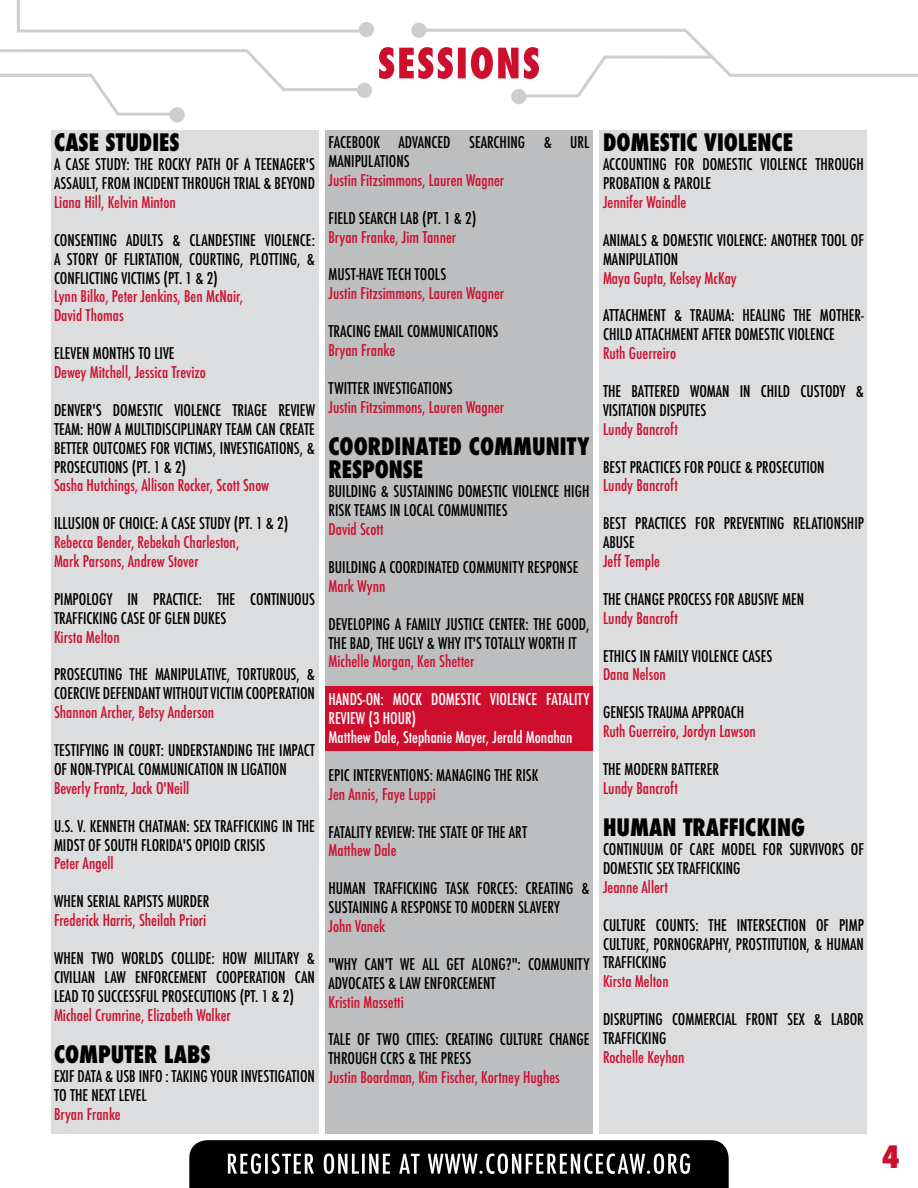
<style>
.page{position:relative;width:918px;height:1188px;background:#fff}
.page>*{position:absolute;margin:0;border:0;box-sizing:border-box;transform-origin:0 0}
.t1{font:800 condensed 30px "Futura";color:#ce0e2d}
.t2{font:800 condensed 23.4px/23.4px "Futura";color:#000;scale:.94 1}
.t3{font:500 condensed 15.75px/18.9px "Futura";color:#000}
.t4{font:500 condensed 15.75px/18.9px "Futura";color:#ce0e2d}
.t5{font:500 condensed 15.75px/18.9px "Futura";color:#fff}
</style>
<div class="page">
<div style="left:51px;top:131px;width:268px;height:1003px;background:#dcddde"></div>
<div style="left:600px;top:131px;width:267px;height:1003px;background:#dcddde"></div>
<div style="left:325px;top:131px;width:268px;height:1003px;background:#bcbec0"></div>
<div style="left:326px;top:686px;width:267px;height:64px;background:#ce0e2d"></div>
<div style="left:357px;top:83px;width:15px;height:15px;background:#cdcecf;border-radius:50%"></div>
<div style="left:411px;top:23px;width:16px;height:15px;background:#cdcecf;border-radius:50%"></div>
<div style="left:359px;top:22px;width:15px;height:15px;background:#cdcecf;border-radius:50%"></div>
<svg style="left:0;top:0;width:369px;height:117px"></svg>
<div style="left:170px;top:107px;width:15px;height:16px;background:#cdcecf;border-radius:50%"></div>
<svg style="left:379px;top:28px;width:539px;height:71px"></svg>
<div style="left:511px;top:89px;width:15px;height:15px;background:#cdcecf;border-radius:50%"></div>
<svg style="left:189px;top:1140px;width:540px;height:48px"></svg>
<h2 class="t2" style="left:54px;top:131px;width:135px">CASE STUDIES</h2>
<p class="t3" style="left:54px;top:155px;width:262px">A CASE STUDY: THE ROCKY PATH OF A TEENAGER'S<br>ASSAULT, FROM INCIDENT THROUGH TRIAL &amp; BEYOND</p>
<p class="t4" style="left:54px;top:193px;width:123px">Liana Hill, Kelvin Minton</p>
<p class="t3" style="left:54px;top:231px;width:262px;text-align:justify">CONSENTING ADULTS &amp; CLANDESTINE VIOLENCE:<br>A STORY OF FLIRTATION, COURTING, PLOTTING, &amp; CONFLICTING VICTIMS (PT. 1 &amp; 2)</p>
<p class="t4" style="left:54px;top:287px;width:191px">Lynn Bilko, Peter Jenkins, Ben McNair,<br>David Thomas</p>
<p class="t3" style="left:54px;top:344px;width:122px">ELEVEN MONTHS TO LIVE</p>
<p class="t4" style="left:54px;top:363px;width:154px">Dewey Mitchell, Jessica Trevizo</p>
<p class="t3" style="left:54px;top:401px;width:263px;text-align:justify">DENVER'S DOMESTIC VIOLENCE TRIAGE REVIEW TEAM: HOW A MULTIDISCIPLINARY TEAM CAN CREATE BETTER OUTCOMES FOR VICTIMS, INVESTIGATIONS, &amp; PROSECUTIONS (PT. 1 &amp; 2)</p>
<p class="t4" style="left:54px;top:476px;width:217px">Sasha Hutchings, Allison Rocker, Scott Snow</p>
<p class="t3" style="left:54px;top:514px;width:236px">ILLUSION OF CHOICE: A CASE STUDY (PT. 1 &amp; 2)</p>
<p class="t4" style="left:54px;top:533px;width:187px">Rebecca Bender, Rebekah Charleston,<br>Mark Parsons, Andrew Stover</p>
<p class="t3" style="left:54px;top:590px;width:262px">PIMPOLOGY IN PRACTICE: THE CONTINUOUS<br>TRAFFICKING CASE OF GLEN DUKES</p>
<p class="t4" style="left:54px;top:628px;width:67px">Kirsta Melton</p>
<p class="t3" style="left:54px;top:665px;width:263px">PROSECUTING THE MANIPULATIVE, TORTUROUS, &amp;<br>COERCIVE DEFENDANT WITHOUT VICTIM COOPERATION</p>
<p class="t4" style="left:54px;top:703px;width:162px">Shannon Archer, Betsy Anderson</p>
<p class="t3" style="left:54px;top:741px;width:263px">TESTIFYING IN COURT: UNDERSTANDING THE IMPACT<br>OF NON-TYPICAL COMMUNICATION IN LIGATION</p>
<p class="t4" style="left:54px;top:779px;width:137px">Beverly Frantz, Jack O'Neill</p>
<p class="t3" style="left:54px;top:817px;width:263px">U.S. V. KENNETH CHATMAN: SEX TRAFFICKING IN THE<br>MIDST OF SOUTH FLORIDA'S OPIOID CRISIS</p>
<p class="t4" style="left:54px;top:854px;width:61px">Peter Angell</p>
<p class="t3" style="left:54px;top:892px;width:157px">WHEN SERIAL RAPISTS MURDER</p>
<p class="t4" style="left:54px;top:911px;width:154px">Frederick Harris, Sheilah Priori</p>
<p class="t3" style="left:54px;top:949px;width:263px;text-align:justify">WHEN TWO WORLDS COLLIDE: HOW MILITARY &amp; CIVILIAN LAW ENFORCEMENT COOPERATION CAN LEAD TO SUCCESSFUL PROSECUTIONS (PT. 1 &amp; 2)</p>
<p class="t4" style="left:54px;top:1006px;width:178px">Michael Crumrine, Elizabeth Walker</p>
<h2 class="t2" style="left:54px;top:1043px;width:168px">COMPUTER LABS</h2>
<p class="t3" style="left:54px;top:1067px;width:262px">EXIF DATA &amp; USB INFO : TAKING YOUR INVESTIGATION<br>TO THE NEXT LEVEL</p>
<p class="t4" style="left:54px;top:1105px;width:68px">Bryan Franke</p>
<p class="t3" style="left:329px;top:133px;width:262px">FACEBOOK ADVANCED SEARCHING &amp; URL<br>MANIPULATIONS</p>
<p class="t4" style="left:329px;top:171px;width:177px">Justin Fitzsimmons, Lauren Wagner</p>
<p class="t3" style="left:329px;top:209px;width:149px">FIELD SEARCH LAB (PT. 1 &amp; 2)</p>
<p class="t4" style="left:329px;top:228px;width:129px">Bryan Franke, Jim Tanner</p>
<p class="t3" style="left:329px;top:265px;width:119px">MUST-HAVE TECH TOOLS</p>
<p class="t4" style="left:329px;top:284px;width:177px">Justin Fitzsimmons, Lauren Wagner</p>
<p class="t3" style="left:329px;top:322px;width:172px">TRACING EMAIL COMMUNICATIONS</p>
<p class="t4" style="left:329px;top:341px;width:68px">Bryan Franke</p>
<p class="t3" style="left:329px;top:379px;width:126px">TWITTER INVESTIGATIONS</p>
<p class="t4" style="left:329px;top:398px;width:177px">Justin Fitzsimmons, Lauren Wagner</p>
<h2 class="t2" style="left:328px;top:435px;width:279px">COORDINATED COMMUNITY<br>RESPONSE</h2>
<p class="t3" style="left:328px;top:482px;width:262px">BUILDING &amp; SUSTAINING DOMESTIC VIOLENCE HIGH<br>RISK TEAMS IN LOCAL COMMUNITIES</p>
<p class="t4" style="left:328px;top:520px;width:57px">David Scott</p>
<p class="t3" style="left:328px;top:558px;width:252px">BUILDING A COORDINATED COMMUNITY RESPONSE</p>
<p class="t4" style="left:328px;top:577px;width:58px">Mark Wynn</p>
<p class="t3" style="left:328px;top:615px;width:262px">DEVELOPING A FAMILY JUSTICE CENTER: THE GOOD,<br>THE BAD, THE UGLY &amp; WHY IT'S TOTALLY WORTH IT</p>
<p class="t4" style="left:328px;top:652px;width:147px">Michelle Morgan, Ken Shetter</p>
<p class="t5" style="left:328px;top:690px;width:262px">HANDS-ON: MOCK DOMESTIC VIOLENCE FATALITY<br>REVIEW (3 HOUR)<br>Matthew Dale, Stephanie Mayer, Jerald Monahan</p>
<p class="t3" style="left:328px;top:766px;width:211px">EPIC INTERVENTIONS: MANAGING THE RISK</p>
<p class="t4" style="left:328px;top:785px;width:109px">Jen Annis, Faye Luppi</p>
<p class="t3" style="left:328px;top:822px;width:200px">FATALITY REVIEW: THE STATE OF THE ART</p>
<p class="t4" style="left:328px;top:841px;width:70px">Matthew Dale</p>
<p class="t3" style="left:328px;top:879px;width:262px">HUMAN TRAFFICKING TASK FORCES: CREATING &amp;<br>SUSTAINING A RESPONSE TO MODERN SLAVERY</p>
<p class="t4" style="left:328px;top:917px;width:58px">John Vanek</p>
<p class="t3" style="left:328px;top:955px;width:262px">"WHY CAN'T WE ALL GET ALONG?": COMMUNITY<br>ADVOCATES &amp; LAW ENFORCEMENT</p>
<p class="t4" style="left:328px;top:993px;width:77px">Kristin Massetti</p>
<p class="t3" style="left:328px;top:1030px;width:262px">TALE OF TWO CITIES: CREATING CULTURE CHANGE<br>THROUGH CCRS &amp; THE PRESS</p>
<p class="t4" style="left:328px;top:1068px;width:233px">Justin Boardman, Kim Fischer, Kortney Hughes</p>
<h2 class="t2" style="left:603px;top:131px;width:204px">DOMESTIC VIOLENCE</h2>
<p class="t3" style="left:603px;top:155px;width:262px">ACCOUNTING FOR DOMESTIC VIOLENCE THROUGH<br>PROBATION &amp; PAROLE</p>
<p class="t4" style="left:603px;top:193px;width:85px">Jennifer Waindle</p>
<p class="t3" style="left:603px;top:231px;width:262px">ANIMALS &amp; DOMESTIC VIOLENCE: ANOTHER TOOL OF<br>MANIPULATION</p>
<p class="t4" style="left:603px;top:268px;width:135px">Maya Gupta, Kelsey McKay</p>
<p class="t3" style="left:603px;top:306px;width:263px">ATTACHMENT &amp; TRAUMA: HEALING THE MOTHER-<br>CHILD ATTACHMENT AFTER DOMESTIC VIOLENCE</p>
<p class="t4" style="left:603px;top:344px;width:75px">Ruth Guerreiro</p>
<p class="t3" style="left:603px;top:382px;width:262px">THE BATTERED WOMAN IN CHILD CUSTODY &amp;<br>VISITATION DISPUTES</p>
<p class="t4" style="left:603px;top:420px;width:76px">Lundy Bancroft</p>
<p class="t3" style="left:603px;top:457px;width:223px">BEST PRACTICES FOR POLICE &amp; PROSECUTION</p>
<p class="t4" style="left:603px;top:476px;width:76px">Lundy Bancroft</p>
<p class="t3" style="left:603px;top:514px;width:263px">BEST PRACTICES FOR PREVENTING RELATIONSHIP<br>ABUSE</p>
<p class="t4" style="left:603px;top:552px;width:58px">Jeff Temple</p>
<p class="t3" style="left:603px;top:590px;width:203px">THE CHANGE PROCESS FOR ABUSIVE MEN</p>
<p class="t4" style="left:603px;top:609px;width:76px">Lundy Bancroft</p>
<p class="t3" style="left:603px;top:646px;width:171px">ETHICS IN FAMILY VIOLENCE CASES</p>
<p class="t4" style="left:603px;top:665px;width:64px">Dana Nelson</p>
<p class="t3" style="left:603px;top:703px;width:143px">GENESIS TRAUMA APPROACH</p>
<p class="t4" style="left:603px;top:722px;width:154px">Ruth Guerreiro, Jordyn Lawson</p>
<p class="t3" style="left:603px;top:760px;width:118px">THE MODERN BATTERER</p>
<p class="t4" style="left:603px;top:779px;width:76px">Lundy Bancroft</p>
<h2 class="t2" style="left:603px;top:816px;width:217px">HUMAN TRAFFICKING</h2>
<p class="t3" style="left:603px;top:840px;width:262px">CONTINUUM OF CARE MODEL FOR SURVIVORS OF<br>DOMESTIC SEX TRAFFICKING</p>
<p class="t4" style="left:603px;top:878px;width:66px">Jeanne Allert</p>
<p class="t3" style="left:603px;top:915px;width:262px;text-align:justify">CULTURE COUNTS: THE INTERSECTION OF PIMP CULTURE, PORNOGRAPHY, PROSTITUTION, &amp; HUMAN TRAFFICKING</p>
<p class="t4" style="left:603px;top:972px;width:67px">Kirsta Melton</p>
<p class="t3" style="left:603px;top:1010px;width:262px">DISRUPTING COMMERCIAL FRONT SEX &amp; LABOR<br>TRAFFICKING</p>
<p class="t4" style="left:603px;top:1048px;width:83px">Rochelle Keyhan</p>
<h1 class="t1" style="left:882px;top:1136px;width:20px">4</h1>
</div>
